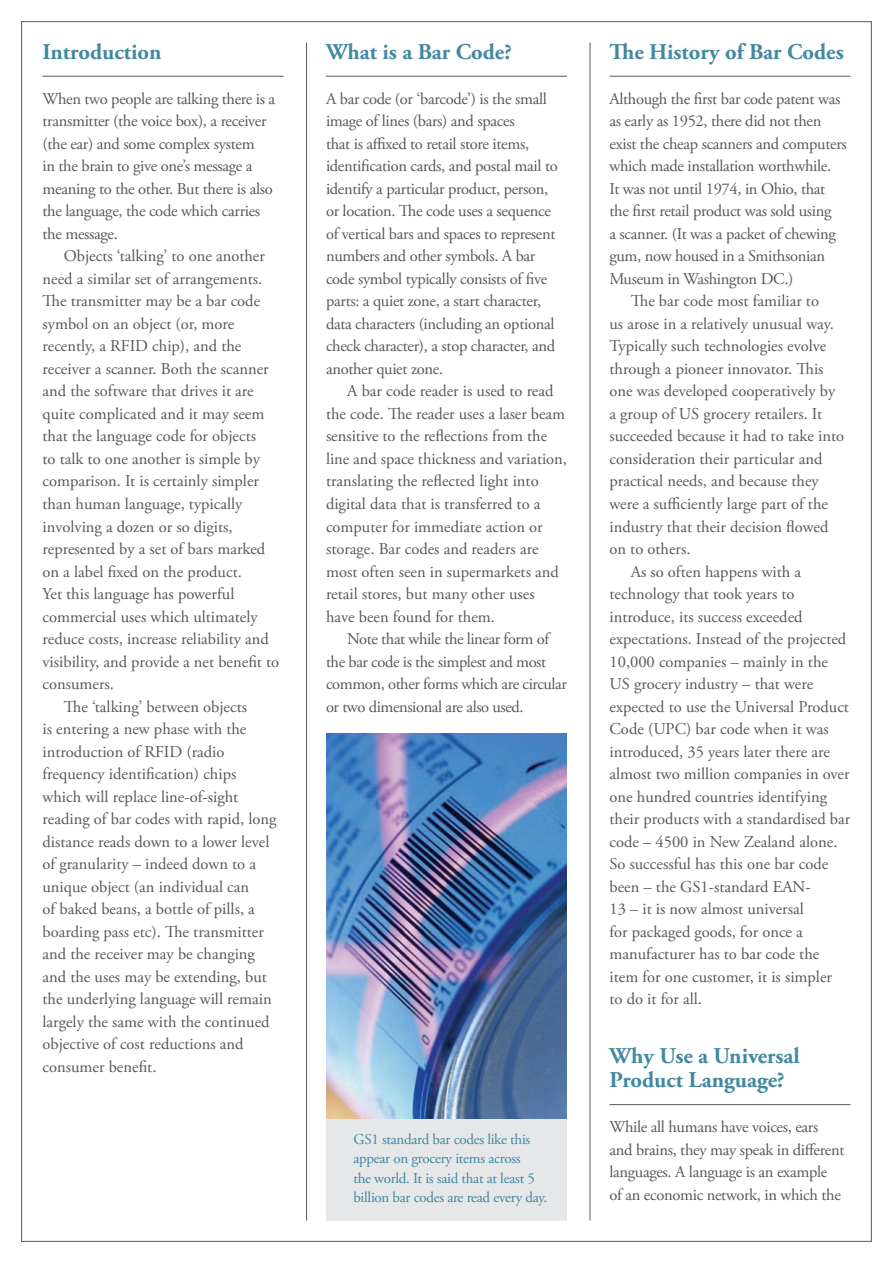
<style>
.page{position:relative;width:893px;height:1263px;background:#fff}
.page>*{position:absolute;margin:0;border:0;box-sizing:border-box;transform-origin:0 0}
.t1{font:700 22.5px/24px "Adobe Garamond Pro";color:#4188a0}
.t2{font:16.5px/22.5px "Adobe Garamond Pro";color:#57585a}
.t3{font:16.5px/22.5px "Adobe Garamond Pro";letter-spacing:-.02em;color:#57585a}
.t4{font:16.5px/22.5px "Adobe Garamond Pro";letter-spacing:-.025em;color:#57585a}
.t5{font:15px/19.5px "Adobe Garamond Pro";letter-spacing:-.02em;color:#4188a0}
</style>
<div class="page">
<hr style="left:306px;top:43px;width:1px;height:1177px;background:#57585a">
<hr style="left:590px;top:43px;width:1px;height:1177px;background:#57585a">
<hr style="left:43px;top:76px;width:240px;height:1px;background:#57585a">
<hr style="left:326px;top:76px;width:241px;height:1px;background:#57585a">
<hr style="left:609px;top:76px;width:241px;height:1px;background:#57585a">
<hr style="left:609px;top:1104px;width:241px;height:1px;background:#57585a">
<div style="left:326px;top:1115px;width:241px;height:105px;background:#e6e7e9"></div>
<img style="left:326px;top:733px;width:241px;height:386px">
<h1 class="t1" style="left:43px;top:40px;width:120px">Introduction</h1>
<p class="t3" style="left:43px;top:88px;width:234px">When two people are talking there is a transmitter (the voice box), a receiver (the ear) and some complex system<br>in the brain to give one’s message a meaning to the other. But there is also the language, the code which carries the message.</p>
<p class="t2" style="left:64px;top:245px;width:203px">Objects ‘talking’ to one another</p>
<p class="t2" style="left:43px;top:268px;width:221px">need a similar set of arrangements.</p>
<p class="t2" style="left:43px;top:290px;width:219px">The transmitter may be a bar code</p>
<p class="t2" style="left:43px;top:313px;width:193px">symbol on an object (or, more</p>
<p class="t2" style="left:43px;top:336px;width:200px">recently, a RFID chip), and the</p>
<p class="t2" style="left:43px;top:358px;width:228px">receiver a scanner. Both the scanner</p>
<p class="t2" style="left:43px;top:381px;width:213px">and the software that drives it are</p>
<p class="t2" style="left:43px;top:403px;width:223px">quite complicated and it may seem</p>
<p class="t2" style="left:43px;top:426px;width:215px">that the language code for objects</p>
<p class="t2" style="left:43px;top:448px;width:219px">to talk to one another is simple by</p>
<p class="t2" style="left:43px;top:471px;width:218px">comparison. It is certainly simpler</p>
<p class="t2" style="left:43px;top:493px;width:201px">than human language, typically</p>
<p class="t2" style="left:43px;top:516px;width:192px">involving a dozen or so digits,</p>
<p class="t2" style="left:43px;top:538px;width:224px">represented by a set of bars marked</p>
<p class="t2" style="left:43px;top:561px;width:201px">on a label fixed on the product.</p>
<p class="t2" style="left:43px;top:583px;width:193px">Yet this language has powerful</p>
<p class="t2" style="left:43px;top:606px;width:217px">commercial uses which ultimately</p>
<p class="t2" style="left:43px;top:628px;width:228px">reduce costs, increase reliability and</p>
<p class="t2" style="left:43px;top:651px;width:238px">visibility, and provide a net benefit to</p>
<p class="t2" style="left:43px;top:673px;width:73px">consumers.</p>
<p class="t2" style="left:64px;top:696px;width:185px">The ‘talking’ between objects</p>
<p class="t2" style="left:43px;top:718px;width:205px">is entering a new phase with the</p>
<p class="t2" style="left:43px;top:741px;width:184px">introduction of RFID (radio</p>
<p class="t2" style="left:43px;top:763px;width:195px">frequency identification) chips</p>
<p class="t2" style="left:43px;top:786px;width:197px">which will replace line-of-sight</p>
<p class="t2" style="left:43px;top:808px;width:236px">reading of bar codes with rapid, long</p>
<p class="t2" style="left:43px;top:831px;width:228px">distance reads down to a lower level</p>
<p class="t2" style="left:43px;top:853px;width:215px">of granularity – indeed down to a</p>
<p class="t2" style="left:43px;top:876px;width:208px">unique object (an individual can</p>
<p class="t2" style="left:43px;top:898px;width:214px">of baked beans, a bottle of pills, a</p>
<p class="t2" style="left:43px;top:921px;width:223px">boarding pass etc). The transmitter</p>
<p class="t2" style="left:43px;top:943px;width:214px">and the receiver may be changing</p>
<p class="t2" style="left:43px;top:966px;width:226px">and the uses may be extending, but</p>
<p class="t2" style="left:43px;top:988px;width:231px">the underlying language will remain</p>
<p class="t2" style="left:43px;top:1011px;width:229px">largely the same with the continued</p>
<p class="t2" style="left:43px;top:1033px;width:203px">objective of cost reductions and</p>
<p class="t2" style="left:43px;top:1056px;width:115px">consumer benefit.</p>
<h1 class="t1" style="left:326px;top:40px;width:187px">What is a Bar Code?</h1>
<p class="t3" style="left:326px;top:88px;width:233px">A bar code (or ‘barcode’) is the small image of lines (bars) and spaces<br>that is affixed to retail store items, identification cards, and postal mail to identify a particular product, person, or location. The code uses a sequence of vertical bars and spaces to represent numbers and other symbols. A bar code symbol typically consists of five parts: a quiet zone, a start character, data characters (including an optional check character), a stop character, and another quiet zone.</p>
<p class="t2" style="left:326px;top:381px;width:242px;text-indent:21px">A bar code reader is used to read the code. The reader uses a laser beam sensitive to the reflections from the line and space thickness and variation, translating the reflected light into digital data that is transferred to a computer for immediate action or storage. Bar codes and readers are most often seen in supermarkets and retail stores, but many other uses have been found for them.</p>
<p class="t4" style="left:326px;top:628px;width:242px;text-indent:21px">Note that while the linear form of the bar code is the simplest and most common, other forms which are circular or two dimensional are also used.</p>
<p class="t5" style="left:353px;top:1130px;width:195px">GS1 standard bar codes like this appear on grocery items across<br>the world. It is said that at least 5 billion bar codes are read every day.</p>
<h1 class="t1" style="left:609px;top:40px;width:236px">The History of Bar Codes</h1>
<p class="t3" style="left:609px;top:88px;width:232px">Although the first bar code patent was</p>
<p class="t3" style="left:609px;top:110px;width:213px">as early as 1952, there did not then</p>
<p class="t3" style="left:609px;top:133px;width:239px">exist the cheap scanners and computers</p>
<p class="t3" style="left:609px;top:155px;width:223px">which made installation worthwhile.</p>
<p class="t3" style="left:609px;top:178px;width:217px">It was not until 1974, in Ohio, that</p>
<p class="t3" style="left:609px;top:200px;width:224px">the first retail product was sold using</p>
<p class="t3" style="left:609px;top:223px;width:228px">a scanner. (It was a packet of chewing</p>
<p class="t3" style="left:609px;top:245px;width:217px">gum, now housed in a Smithsonian</p>
<p class="t3" style="left:609px;top:268px;width:185px">Museum in Washington DC.)</p>
<p class="t2" style="left:631px;top:290px;width:190px">The bar code most familiar to</p>
<p class="t2" style="left:609px;top:313px;width:226px">us arose in a relatively unusual way.</p>
<p class="t2" style="left:609px;top:336px;width:218px">Typically such technologies evolve</p>
<p class="t2" style="left:609px;top:358px;width:216px">through a pioneer innovator. This</p>
<p class="t2" style="left:609px;top:381px;width:227px">one was developed cooperatively by</p>
<p class="t2" style="left:609px;top:403px;width:214px">a group of US grocery retailers. It</p>
<p class="t2" style="left:609px;top:426px;width:236px">succeeded because it had to take into</p>
<p class="t2" style="left:609px;top:448px;width:215px">consideration their particular and</p>
<p class="t2" style="left:609px;top:471px;width:211px">practical needs, and because they</p>
<p class="t2" style="left:609px;top:493px;width:220px">were a sufficiently large part of the</p>
<p class="t2" style="left:609px;top:516px;width:220px">industry that their decision flowed</p>
<p class="t2" style="left:609px;top:538px;width:83px">on to others.</p>
<p class="t2" style="left:631px;top:561px;width:172px">As so often happens with a</p>
<p class="t2" style="left:609px;top:583px;width:187px">technology that took years to</p>
<p class="t2" style="left:609px;top:606px;width:195px">introduce, its success exceeded</p>
<p class="t2" style="left:609px;top:628px;width:238px">expectations. Instead of the projected</p>
<p class="t2" style="left:609px;top:651px;width:220px">10,000 companies – mainly in the</p>
<p class="t2" style="left:609px;top:673px;width:205px">US grocery industry – that were</p>
<p class="t2" style="left:609px;top:696px;width:241px">expected to use the Universal Product</p>
<p class="t2" style="left:609px;top:718px;width:221px">Code (UPC) bar code when it was</p>
<p class="t2" style="left:609px;top:741px;width:222px">introduced, 35 years later there are</p>
<p class="t2" style="left:609px;top:763px;width:242px">almost two million companies in over</p>
<p class="t2" style="left:609px;top:786px;width:219px">one hundred countries identifying</p>
<p class="t2" style="left:609px;top:808px;width:242px">their products with a standardised bar</p>
<p class="t2" style="left:609px;top:831px;width:229px">code – 4500 in New Zealand alone.</p>
<p class="t2" style="left:609px;top:853px;width:220px">So successful has this one bar code</p>
<p class="t2" style="left:609px;top:876px;width:203px">been – the GS1-standard EAN-</p>
<p class="t2" style="left:609px;top:898px;width:196px">13 – it is now almost universal</p>
<p class="t2" style="left:609px;top:921px;width:195px">for packaged goods, for once a</p>
<p class="t2" style="left:609px;top:943px;width:211px">manufacturer has to bar code the</p>
<p class="t2" style="left:609px;top:966px;width:224px">item for one customer, it is simpler</p>
<p class="t2" style="left:609px;top:988px;width:94px">to do it for all.</p>
<h1 class="t1" style="left:609px;top:1044px;width:192px">Why Use a Universal<br>Product Language?</h1>
<p class="t3" style="left:609px;top:1116px;width:236px">While all humans have voices, ears and brains, they may speak in different languages. A language is an example<br>of an economic network, in which the</p>
</div>
